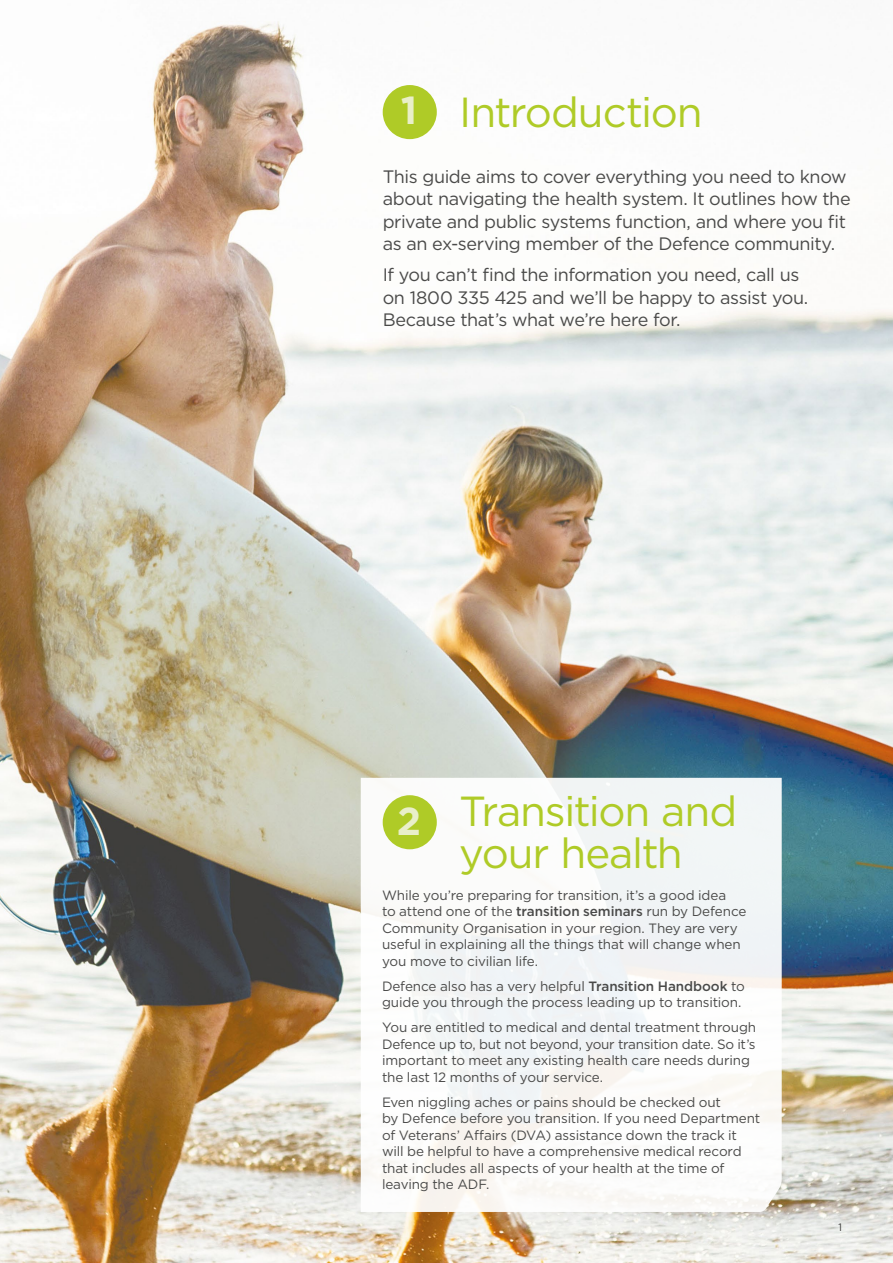
<style>
.page{position:relative;width:893px;height:1263px;background:#fff}
.page>*{position:absolute;margin:0;border:0;box-sizing:border-box;transform-origin:0 0}
.t1{font:42px/42px "Gotham";letter-spacing:-.03em;color:#afcb27;text-align:center}
.t2{font:18px/22.5px "Gotham";letter-spacing:-.025em;color:#4a4a49}
.t3{font:13.5px/16.5px "Gotham";letter-spacing:-.01em;color:#4a4a49}
.t4{font:300 10.5px "Gotham";color:#4a4a49}
.s1{font-weight:700;font-size:39px;color:#e9efc9}
.s2{font-weight:500}
</style>
<div class="page">
<img style="left:0;top:21px;width:893px;height:1242px">
<div style="left:383px;top:85px;width:54px;height:54px;background:#afcb27;border-radius:50%"></div>
<svg style="left:361px;top:778px;width:421px;height:434px"></svg>
<div style="left:383px;top:795px;width:54px;height:54px;background:#afcb27;border-radius:50%"></div>
<h1 class="t1" style="left:401px;top:90px;width:303px"><span class="s1">1</span> Introduction</h1>
<h2 class="t2" style="left:383px;top:165px;width:469px">This guide aims to cover everything you need to know about navigating the health system. It outlines how the private and public systems function, and where you fit as an ex-serving member of the Defence community.</h2>
<h2 class="t2" style="left:383px;top:263px;width:427px">If you can’t find the information you need, call us on 1800 335 425 and we’ll be happy to assist you.<br>Because that’s what we’re here for.</h2>
<h1 class="t1" style="left:397px;top:789px;width:342px"><sub>2</sub> Transition and your health</h1>
<p class="t3" style="left:382px;top:886px;width:366px">While you’re preparing for transition, it’s a good idea<br>to attend one of the <span class="s2">transition seminars</span> run by Defence Community Organisation in your region. They are very useful in explaining all the things that will change when you move to civilian life.</p>
<p class="t3" style="left:382px;top:977px;width:364px">Defence also has a very helpful <span class="s2">Transition Handbook</span> to guide you through the process leading up to transition.</p>
<p class="t3" style="left:382px;top:1019px;width:376px">You are entitled to medical and dental treatment through Defence up to, but not beyond, your transition date. So it’s important to meet any existing health care needs during the last 12 months of your service.</p>
<p class="t3" style="left:382px;top:1093px;width:380px">Even niggling aches or pains should be checked out<br>by Defence before you transition. If you need Department of Veterans’ Affairs (DVA) assistance down the track it will be helpful to have a comprehensive medical record that includes all aspects of your health at the time of leaving the ADF.</p>
<p class="t4" style="left:838px;top:1220px;width:5px">1</p>
</div>
